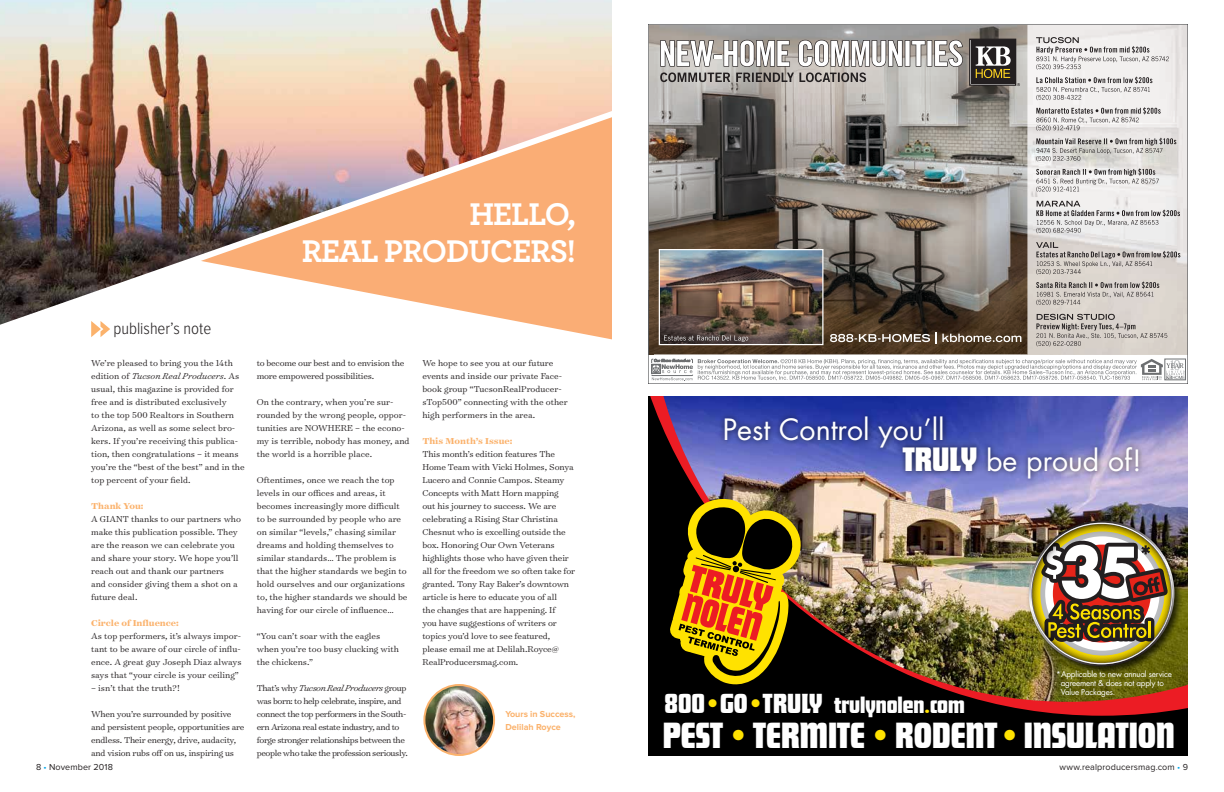
<style>
.page{position:relative;width:1224px;height:792px;background:#fff}
.page>*{position:absolute;margin:0;border:0;box-sizing:border-box;transform-origin:0 0}
.t1{font:37.7px "Futura Display EF";color:#fff}
.t2{font:700 32.9px/36.5px "Archer Pro";letter-spacing:-.03em;color:#fff;text-align:right}
.t3{font:28.6px/30.5px "Futura Std";color:#fff}
.t4{font:28.6px "Futura Display EF";color:#fff}
.t5{font:24.4px "Futura Display EF";color:#fff}
.t6{font:300 17px "Proxima Nova Cond";color:#231f20}
.t7{font:300 9.8px/13px "Surveyor Text";letter-spacing:-.01em;color:#231f20}
.t8{font:300 9.8px/13px "Surveyor Text";letter-spacing:-.04em;color:#231f20}
.t9{font:700 9.8px "Surveyor Text";color:#fbb26c}
.t10{font:9px "Proxima Nova";letter-spacing:.01em;color:#231f20}
.t11{font:700 9px/13px "Proxima Nova";color:#fbb26c}
.t12{font:8px/9px "Futura Std";letter-spacing:-.025em;color:#fff}
.s1{font-style:italic}
.s2{font-family:"Futura Display EF";font-size:35px}
.s3{color:#ffe200}
.s4{color:#00a4e7}
</style>
<div class="page">
<svg style="left:91px;top:325px;width:19px;height:12px"></svg>
<svg style="left:537px;top:325px;width:75px;height:14px"></svg>
<img style="left:0;top:0;width:612px;height:325px">
<img style="left:424px;top:685px;width:70px;height:70px;border-radius:35px">
<div style="left:423px;top:684px;width:72px;height:72px;border:2px solid #fbb26c;border-radius:50%"></div>
<img style="left:648px;top:396px;width:540px;height:360px">
<svg style="left:669px;top:497px;width:136px;height:193px;background:#7d580b"></svg>
<img style="left:714px;top:408px;width:248px;height:49px">
<img style="left:894px;top:433px;width:257px;height:55px">
<img style="left:1025px;top:517px;width:161px;height:161px">
<img style="left:1029px;top:521px;width:145px;height:145px">
<svg style="left:648px;top:24px;width:540px;height:360px;background:#a09b95"></svg>
<img style="left:649px;top:290px;width:5px;height:64px">
<hr style="left:648px;top:290px;width:1px;height:64px;background:#58595b">
<h2 class="t2" style="left:302px;top:194px;width:276px">HELLO,<br>REAL PRODUCERS!</h2>
<h3 class="t6" style="left:113px;top:321px;width:99px">publisher’s note</h3>
<p class="t7" style="left:91px;top:356px;width:155px">We’re pleased to bring you the 14th edition of <span class="s1">Tucson Real Producers</span>. As usual, this magazine is provided for free and is distributed exclusively<br>to the top 500 Realtors in Southern Arizona, as well as some select bro&shy;kers. If you’re receiving this publica&shy;tion, then congratulations – it means you’re the “best of the best” and in the top percent of your field.</p>
<p class="t9" style="left:91px;top:500px;width:54px">Thank You:</p>
<p class="t7" style="left:91px;top:512px;width:151px">A GIANT thanks to our partners who make this publication possible. They are the reason we can celebrate you and share your story. We hope you’ll reach out and thank our partners and consider giving them a shot on a future deal.</p>
<p class="t9" style="left:91px;top:617px;width:89px">Circle of Influence:</p>
<p class="t7" style="left:91px;top:629px;width:152px;text-align:justify">As top performers, it’s always impor&shy;tant to be aware of our circle of influ&shy;ence. A great guy Joseph Diaz always says that “your circle is your ceiling”</p>
<p class="t7" style="left:91px;top:681px;width:90px">– isn’t that the truth?!</p>
<p class="t7" style="left:91px;top:707px;width:155px">When you’re surrounded by positive and persistent people, opportunities are endless. Their energy, drive, audacity, and vision rubs off on us, inspiring us</p>
<p class="t7" style="left:257px;top:356px;width:149px">to become our best and to envision the more empowered possibilities.</p>
<p class="t7" style="left:257px;top:395px;width:154px">On the contrary, when you’re sur&shy;rounded by the wrong people, oppor&shy;tunities are NOWHERE – the econo&shy;my is terrible, nobody has money, and the world is a horrible place.</p>
<p class="t7" style="left:257px;top:473px;width:152px">Oftentimes, once we reach the top levels in our offices and areas, it becomes increasingly more difficult to be surrounded by people who are on similar “levels,” chasing similar dreams and holding themselves to similar standards… The problem is that the higher standards we begin to hold ourselves and our organizations to, the higher standards we should be having for our circle of influence…</p>
<p class="t7" style="left:257px;top:629px;width:144px">“You can’t soar with the eagles when you’re too busy clucking with the chickens.”</p>
<p class="t8" style="left:257px;top:681px;width:152px">That’s why <span class="s1">Tucson Real Producers</span> group was born: to help celebrate, inspire, and connect the top performers in the South&shy;ern Arizona real estate industry, and to forge stronger relationships between the people who take the profession seriously.</p>
<p class="t7" style="left:422px;top:356px;width:147px">We hope to see you at our future events and inside our private Face&shy;book group “TucsonRealProducer&shy;sTop500” connecting with the other high performers in the area.</p>
<p class="t9" style="left:422px;top:435px;width:91px">This Month’s Issue:</p>
<p class="t7" style="left:422px;top:447px;width:154px">This month’s edition features The Home Team with Vicki Holmes, Sonya Lucero and Connie Campos. Steamy Concepts with Matt Horn mapping<br>out his journey to success. We are celebrating a Rising Star Christina Chesnut who is excelling outside the box. Honoring Our Own Veterans highlights those who have given their all for the freedom we so often take for granted. Tony Ray Baker’s downtown article is here to educate you of all<br>the changes that are happening. If<br>you have suggestions of writers or topics you’d love to see featured, please email me at Delilah.Royce@ RealProducersmag.com.</p>
<p class="t11" style="left:505px;top:708px;width:72px">Yours in Success,<br>Delilah Royce</p>
<h3 class="t3" style="left:903px;top:415px;width:240px;text-indent:-180px">Pest Control you’ll<br><span class="s2">TRULY</span> be proud of!</h3>
<h3 class="t4" style="left:664px;top:687px;width:159px">800<span class="s3">•</span>GO<span class="s3">•</span>TRULY</h3>
<h3 class="t5" style="left:834px;top:691px;width:132px">trulynolen<span class="s3">.</span>com</h3>
<p class="t12" style="left:1061px;top:670px;width:113px;text-indent:-5px">*Applicable to new annual service agreement &amp; does not apply to<br>Value Packages.</p>
<h1 class="t1" style="left:663px;top:714px;width:513px">PEST<span class="s3">•</span>TERMITE<span class="s3">•</span>RODENT<span class="s3">•</span>INSULATION</h1>
<p class="t10" style="left:36px;top:762px;width:78px">8 <span class="s4">•</span> November 2018</p>
<p class="t10" style="left:1059px;top:762px;width:130px">www.realproducersmag.com <span class="s4">•</span> 9</p>
</div>
